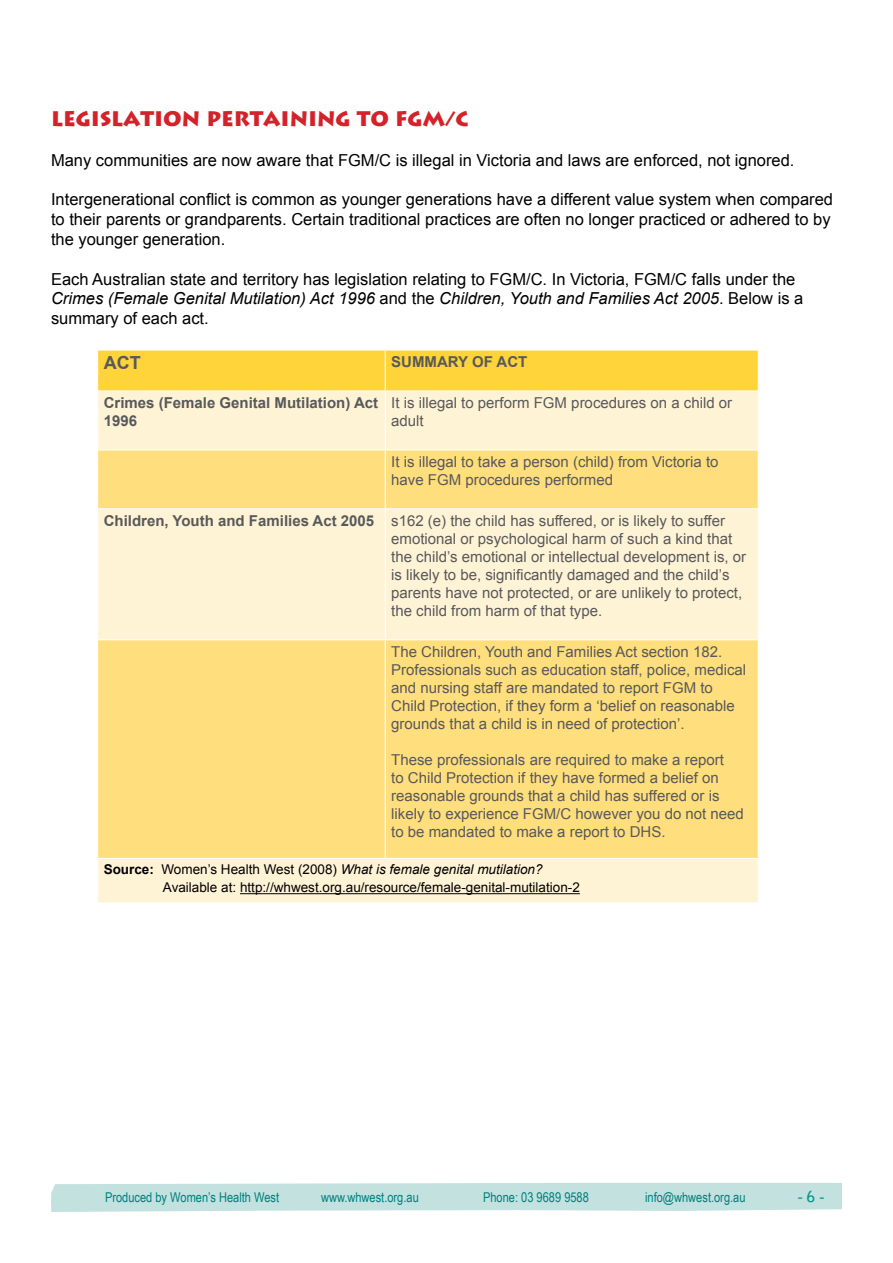
<style>
.page{position:relative;width:893px;height:1263px;background:#fff}
.page>*{position:absolute;margin:0;border:0;box-sizing:border-box;transform-origin:0 0}
.t1{font:900 21px "Liddie";color:#d2232a}
.t2{font:700 18px "Arial";color:#58595b}
.t3{font:16.5px/19.8px "Arial";color:#000}
.t4{font:15px/18px "Arial";color:#58595b}
.t5{font:700 15px/18px "Arial";color:#58595b}
.t6{font:700 15px "Bell Gothic Std";color:#00958e}
.t7{font:13.5px/18px "Arial";color:#000}
.t8{font:13.5px "Arial Narrow";color:#00928f}
.s1{font-style:italic}
.s2{font-weight:700}
</style>
<div class="page">
<svg style="left:51px;top:1183px;width:791px;height:29px;background:#c5e2e0"></svg>
<div style="left:98px;top:351px;width:660px;height:39px;background:#ffd33a"></div>
<div style="left:98px;top:391px;width:660px;height:511px;background:#fff3d6"></div>
<svg style="left:98px;top:450px;width:660px;height:408px;background:#ffe499"></svg>
<hr style="left:385px;top:350px;width:1px;height:40px;background:#fff">
<hr style="left:385px;top:391px;width:1px;height:58px;background:#fff">
<hr style="left:98px;top:449px;width:287px;height:1px;background:#fff">
<hr style="left:385px;top:449px;width:373px;height:1px;background:#fff">
<hr style="left:385px;top:450px;width:1px;height:58px;background:#fff">
<hr style="left:98px;top:508px;width:287px;height:1px;background:#fff">
<hr style="left:385px;top:508px;width:373px;height:1px;background:#fff">
<hr style="left:385px;top:509px;width:1px;height:130px;background:#fff">
<hr style="left:98px;top:639px;width:287px;height:1px;background:#fff">
<hr style="left:385px;top:639px;width:373px;height:1px;background:#fff">
<hr style="left:385px;top:640px;width:1px;height:218px;background:#fff">
<hr style="left:98px;top:858px;width:287px;height:1px;background:#fff">
<hr style="left:385px;top:858px;width:373px;height:1px;background:#fff">
<hr style="left:240px;top:893px;width:340px;height:1px;background:#000">
<h1 class="t1" style="left:51px;top:106px;width:419px">LEGISLATION PERTAINING TO FGM/C</h1>
<p class="t3" style="left:51px;top:150px;width:745px">Many communities are now aware that FGM/C is illegal in Victoria and laws are enforced, not ignored.</p>
<p class="t3" style="left:51px;top:190px;width:784px">Intergenerational conflict is common as younger generations have a different value system when compared to their parents or grandparents. Certain traditional practices are often no longer practiced or adhered to by the younger generation.</p>
<p class="t3" style="left:51px;top:269px;width:754px">Each Australian state and territory has legislation relating to FGM/C. In Victoria, FGM/C falls under the<br><span class="s1">Crimes (Female Genital Mutilation) Act 1996</span> and the <span class="s1">Children, Youth and Families Act 2005</span>. Below is a summary of each act.</p>
<p class="t2" style="left:104px;top:351px;width:38px">ACT</p>
<p class="t5" style="left:391px;top:353px;width:138px">SUMMARY OF ACT</p>
<p class="t5" style="left:104px;top:394px;width:276px">Crimes (Female Genital Mutilation) Act<br>1996</p>
<p class="t4" style="left:391px;top:394px;width:342px">It is illegal to perform FGM procedures on a child or adult</p>
<p class="t4" style="left:391px;top:453px;width:329px">It is illegal to take a person (child) from Victoria to have FGM procedures performed</p>
<p class="t4" style="left:391px;top:512px;width:356px;text-indent:-288px"><span class="s2">Children, Youth and Families Act 2005</span> s162 (e) the child has suffered, or is likely to suffer emotional or psychological harm of such a kind that the child’s emotional or intellectual development is, or is likely to be, significantly damaged and the child’s parents have not protected, or are unlikely to protect, the child from harm of that type.</p>
<p class="t4" style="left:391px;top:643px;width:356px">The Children, Youth and Families Act section 182.<br>Professionals such as education staff, police, medical and nursing staff are mandated to report FGM to Child Protection, if they form a ‘belief on reasonable grounds that a child is in need of protection’.</p>
<p class="t4" style="left:391px;top:751px;width:354px">These professionals are required to make a report<br>to Child Protection if they have formed a belief on reasonable grounds that a child has suffered or is likely to experience FGM/C however you do not need to be mandated to make a report to DHS.</p>
<p class="t7" style="left:163px;top:861px;width:418px;text-indent:-59px"><span class="s2">Source:</span> Women’s Health West (2008) <span class="s1">What is female genital mutilation?<br></span>Available at: http://whwest.org.au/resource/female-genital-mutilation-2</p>
<p class="t8" style="left:105px;top:1187px;width:176px">Produced by Women’s Health West</p>
<p class="t8" style="left:321px;top:1187px;width:99px">www.whwest.org.au</p>
<p class="t8" style="left:483px;top:1187px;width:107px">Phone: 03 9689 9588</p>
<p class="t8" style="left:645px;top:1187px;width:102px">info@whwest.org.au</p>
<p class="t6" style="left:798px;top:1187px;width:28px">- 6 -</p>
</div>
